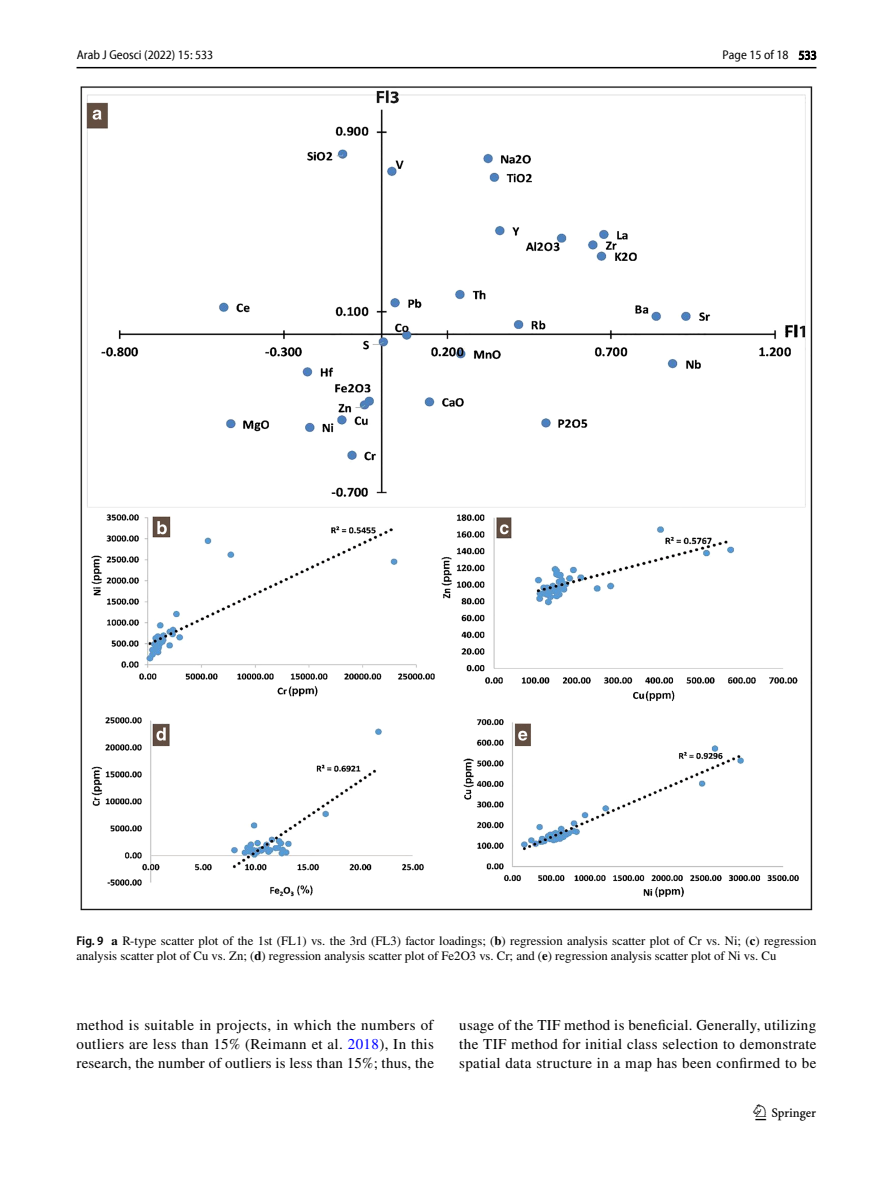
<style>
.page{position:relative;width:893px;height:1187px;background:#fff}
.page>*{position:absolute;margin:0;border:0;box-sizing:border-box;transform-origin:0 0}
.t1{font:22.5px "Springnew Regular 3";color:#000}
.t2{font:15px/18.8px "STIX";letter-spacing:.02em;color:#000;text-align:justify}
.t3{font:12.75px/15px "STIX";color:#000}
.t4{font:semi-condensed 12.75px "Myriad Pro Unic";color:#000}
.s1{font-family:"Myriad Pro";font-weight:600;font-stretch:semi-condensed}
.s2{font-weight:700}
.s3{color:#00f}
</style>
<div class="page">
<hr style="left:77px;top:67px;width:739px;height:1px;background:#000">
<img style="left:81px;top:87px;width:731px;height:823px">
<p class="t4" style="left:77px;top:50px;width:138px">Arab J Geosci (2022) 15: 533</p>
<p class="t4" style="left:723px;top:50px;width:96px">Page 15 of 18 533</p>
<p class="t3" style="left:77px;top:934px;width:741px"><span class="s1">Fig. 9</span> <span class="s2">a</span> R-type scatter plot of the 1st (FL1) vs. the 3rd (FL3) factor loadings; (<span class="s2">b</span>) regression analysis scatter plot of Cr vs. Ni; (<span class="s2">c</span>) regression analysis scatter plot of Cu vs. Zn; (<span class="s2">d</span>) regression analysis scatter plot of Fe2O3 vs. Cr; and (<span class="s2">e</span>) regression analysis scatter plot of Ni vs. Cu</p>
<p class="t2" style="left:77px;top:1016px;width:359px">method is suitable in projects, in which the numbers of outliers are less than 15% (Reimann et al. <span class="s3">2018</span>), In this research, the number of outliers is less than 15%; thus, the</p>
<p class="t2" style="left:459px;top:1016px;width:359px">usage of the TIF method is beneficial. Generally, utilizing the TIF method for initial class selection to demonstrate spatial data structure in a map has been confirmed to be</p>
<h1 class="t1" style="left:755px;top:1104px;width:62px">1 3</h1>
</div>
